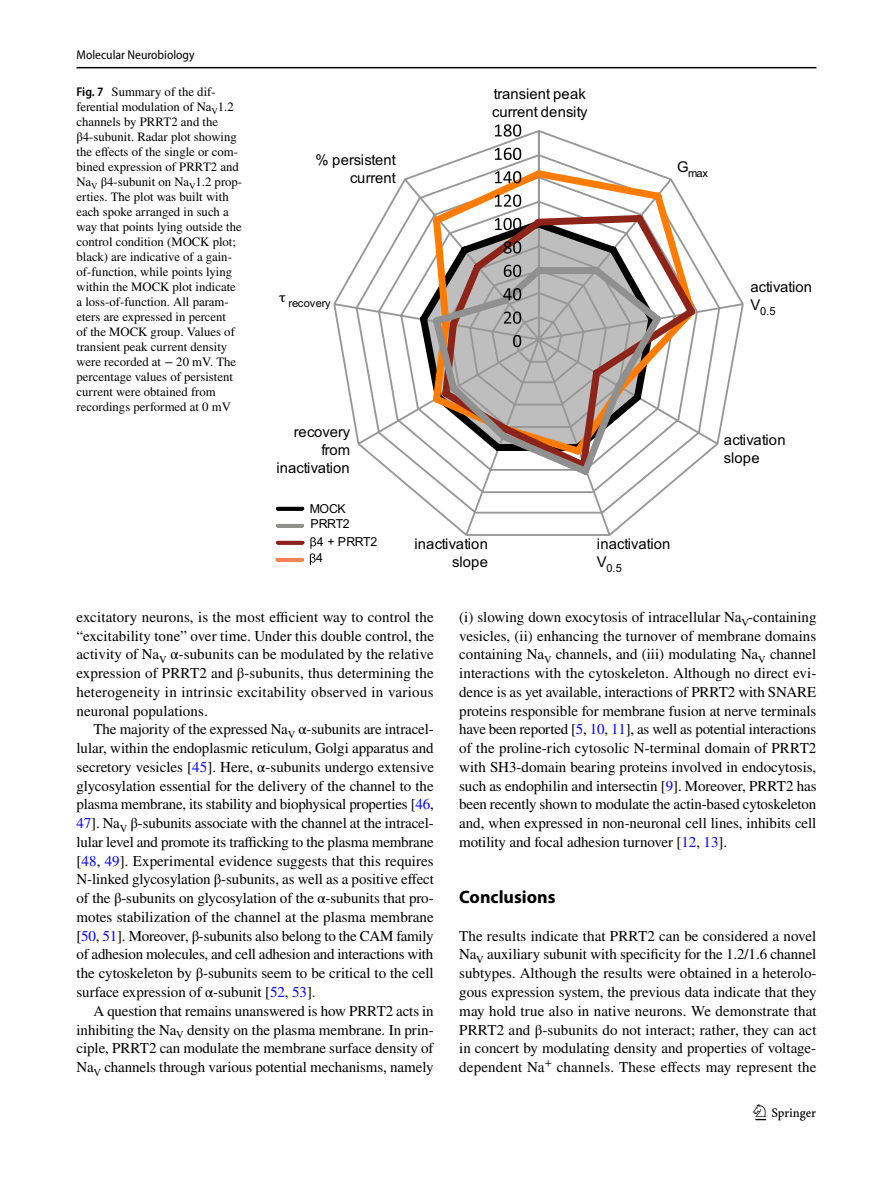
<style>
.page{position:relative;width:893px;height:1187px;background:#fff}
.page>*{position:absolute;margin:0;border:0;box-sizing:border-box;transform-origin:0 0}
.t1{font:22.5px "Springnew Regular 3";color:#000}
.t2{font:700 18px "Myriad Pro";color:#000}
.t3{font:15px/18.8px "STIX";letter-spacing:-.005em;color:#000;text-align:justify}
.t4{font:14.85px/17.9px "Arial MT16";letter-spacing:.01em;color:#000;text-align:right}
.t5{font:12.75px/15px "STIX";color:#000}
.t6{font:semi-condensed 12.75px "Myriad Pro";color:#000}
.t7{font:12.3px "Arial MT16";letter-spacing:-.04em;color:#000}
.t8{font:11.1px "Arial MT16";letter-spacing:-.02em;color:#000}
.s1{font-family:"Myriad Pro";font-weight:600;font-stretch:semi-condensed}
.s2{color:#00f}
</style>
<div class="page">
<hr style="left:77px;top:67px;width:739px;height:1px;background:#000">
<svg style="left:333px;top:129px;width:411px;height:407px"></svg>
<svg style="left:414px;top:215px;width:13px;height:242px"></svg>
<svg style="left:427px;top:164px;width:274px;height:296px"></svg>
<svg style="left:436px;top:209px;width:265px;height:265px"></svg>
<svg style="left:428px;top:261px;width:239px;height:219px"></svg>
<svg style="left:310px;top:537px;width:6px;height:28px"></svg>
<hr style="left:278px;top:507px;width:24px;height:3px;background:#000">
<hr style="left:277px;top:558px;width:25px;height:3px;background:#f68154">
<hr style="left:278px;top:541px;width:25px;height:3px;background:#8e1f1c">
<hr style="left:278px;top:524px;width:24px;height:3px;background:#90908f">
<svg style="left:279px;top:295px;width:6px;height:7px"></svg>
<svg style="left:513px;top:335px;width:8px;height:12px"></svg>
<svg style="left:504px;top:311px;width:17px;height:13px"></svg>
<svg style="left:503px;top:288px;width:18px;height:12px"></svg>
<svg style="left:504px;top:265px;width:17px;height:12px"></svg>
<svg style="left:504px;top:241px;width:17px;height:12px"></svg>
<svg style="left:495px;top:218px;width:26px;height:12px"></svg>
<svg style="left:495px;top:194px;width:26px;height:13px"></svg>
<svg style="left:495px;top:171px;width:26px;height:12px"></svg>
<svg style="left:495px;top:148px;width:26px;height:12px"></svg>
<svg style="left:495px;top:124px;width:26px;height:13px"></svg>
<p class="t6" style="left:77px;top:48px;width:120px">Molecular Neurobiology</p>
<p class="t5" style="left:77px;top:85px;width:167px"><span class="s1">Fig. 7</span> Summary of the dif&shy;ferential modulation of Na<sub>V</sub>1.2 channels by PRRT2 and the β4-subunit. Radar plot showing the effects of the single or com&shy;bined expression of PRRT2 and<br>Na<sub>V</sub> β4-subunit on Na<sub>V</sub>1.2 prop&shy;erties. The plot was built with each spoke arranged in such a way that points lying outside the control condition (MOCK plot; black) are indicative of a gain&shy;of-function, while points lying within the MOCK plot indicate a loss-of-function. All param&shy;eters are expressed in percent<br>of the MOCK group. Values of transient peak current density were recorded at − 20 mV. The percentage values of persistent current were obtained from recordings performed at 0 mV</p>
<p class="t4" style="left:315px;top:151px;width:82px">% persistent current</p>
<p class="t8" style="left:289px;top:295px;width:44px">recovery</p>
<p class="t4" style="left:492px;top:85px;width:97px;text-align:left">transient peak current density</p>
<p class="t8" style="left:677px;top:165px;width:32px"><sup>G</sup>max</p>
<p class="t4" style="left:750px;top:278px;width:63px">activation</p>
<p class="t8" style="left:750px;top:303px;width:27px"><sup>V</sup>0.5</p>
<p class="t4" style="left:276px;top:422px;width:75px">recovery from inactivation</p>
<p class="t7" style="left:310px;top:499px;width:37px">MOCK</p>
<p class="t7" style="left:310px;top:515px;width:41px">PRRT2</p>
<p class="t7" style="left:317px;top:533px;width:62px">4 + PRRT2</p>
<p class="t7" style="left:316px;top:549px;width:8px">4</p>
<p class="t4" style="left:414px;top:534px;width:75px">inactivation slope</p>
<p class="t4" style="left:597px;top:534px;width:75px">inactivation</p>
<p class="t8" style="left:597px;top:560px;width:27px"><sup>V</sup>0.5</p>
<p class="t4" style="left:724px;top:431px;width:63px;text-align:left">activation slope</p>
<p class="t3" style="left:77px;top:608px;width:359px">excitatory neurons, is the most efficient way to control the “excitability tone” over time. Under this double control, the activity of Na<sub>V</sub> α-subunits can be modulated by the relative expression of PRRT2 and β-subunits, thus determining the heterogeneity in intrinsic excitability observed in various neuronal populations.</p>
<p class="t3" style="left:77px;top:721px;width:359px;text-indent:17px">The majority of the expressed Na<sub>V</sub> α-subunits are intracel&shy;lular, within the endoplasmic reticulum, Golgi apparatus and secretory vesicles [<span class="s2">45</span>]. Here, α-subunits undergo extensive glycosylation essential for the delivery of the channel to the plasma membrane, its stability and biophysical properties [<span class="s2">46</span>, <span class="s2">47</span>]. Na<sub>V</sub> β-subunits associate with the channel at the intracel&shy;lular level and promote its trafficking to the plasma membrane [<span class="s2">48</span>, <span class="s2">49</span>]. Experimental evidence suggests that this requires N-linked glycosylation β-subunits, as well as a positive effect of the β-subunits on glycosylation of the α-subunits that pro&shy;motes stabilization of the channel at the plasma membrane [<span class="s2">50</span>, <span class="s2">51</span>]. Moreover, β-subunits also belong to the CAM family of adhesion molecules, and cell adhesion and interactions with the cytoskeleton by β-subunits seem to be critical to the cell surface expression of α-subunit [<span class="s2">52</span>, <span class="s2">53</span>].</p>
<p class="t3" style="left:77px;top:1002px;width:359px;text-indent:17px">A question that remains unanswered is how PRRT2 acts in inhibiting the Na<sub>V</sub> density on the plasma membrane. In prin&shy;ciple, PRRT2 can modulate the membrane surface density of Na<sub>V</sub> channels through various potential mechanisms, namely</p>
<p class="t3" style="left:459px;top:608px;width:359px">(i) slowing down exocytosis of intracellular Na<sub>V</sub>-containing vesicles, (ii) enhancing the turnover of membrane domains containing Na<sub>V</sub> channels, and (iii) modulating Na<sub>V</sub> channel interactions with the cytoskeleton. Although no direct evi&shy;dence is as yet available, interactions of PRRT2 with SNARE proteins responsible for membrane fusion at nerve terminals have been reported [<span class="s2">5</span>, <span class="s2">10</span>, <span class="s2">11</span>], as well as potential interactions of the proline-rich cytosolic N-terminal domain of PRRT2 with SH3-domain bearing proteins involved in endocytosis, such as endophilin and intersectin [<span class="s2">9</span>]. Moreover, PRRT2 has been recently shown to modulate the actin-based cytoskeleton and, when expressed in non-neuronal cell lines, inhibits cell motility and focal adhesion turnover [<span class="s2">12</span>, <span class="s2">13</span>].</p>
<p class="t2" style="left:459px;top:885px;width:98px">Conclusions</p>
<p class="t3" style="left:459px;top:927px;width:359px">The results indicate that PRRT2 can be considered a novel Na<sub>V</sub> auxiliary subunit with specificity for the 1.2/1.6 channel subtypes. Although the results were obtained in a heterolo&shy;gous expression system, the previous data indicate that they may hold true also in native neurons. We demonstrate that PRRT2 and β-subunits do not interact; rather, they can act in concert by modulating density and properties of voltage&shy;dependent Na<sup>+</sup> channels. These effects may represent the</p>
<h1 class="t1" style="left:755px;top:1104px;width:62px">1 3</h1>
</div>
